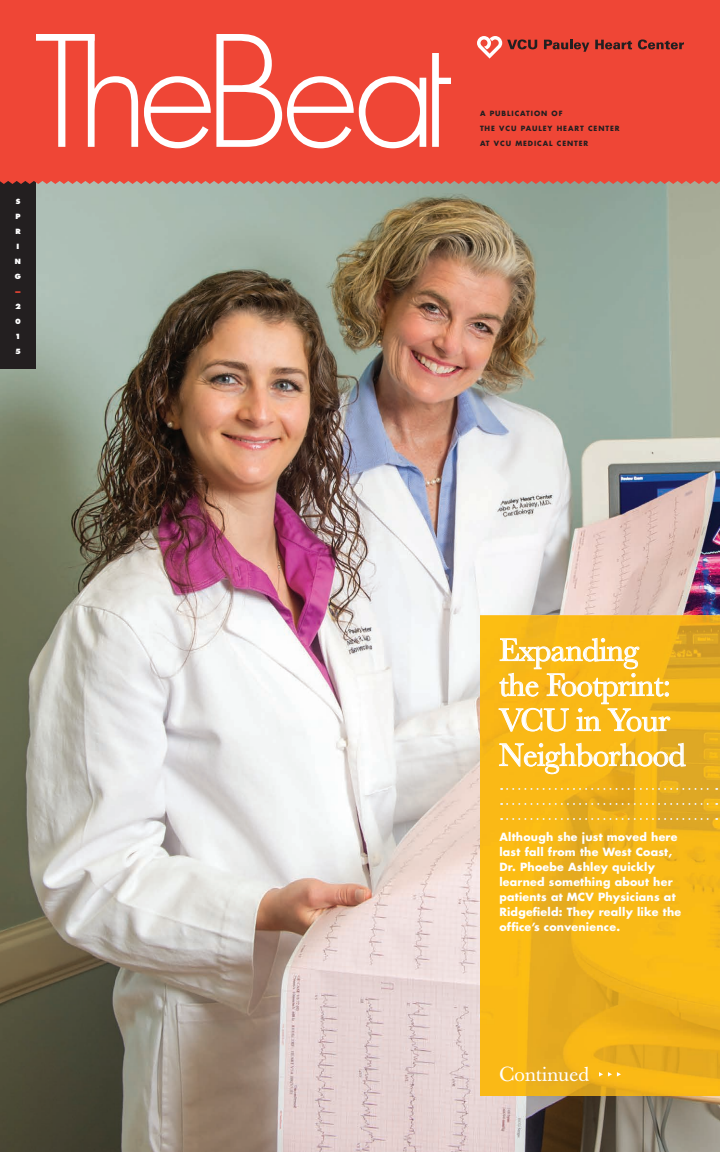
<style>
.page{position:relative;width:720px;height:1152px;background:#fff}
.page>*{position:absolute;margin:0;border:0;box-sizing:border-box;transform-origin:0 0}
.t1{font:33px/35px "Baskerville";letter-spacing:-.02em;color:#fff}
.t2{font:20px "Baskerville";letter-spacing:.01em;color:#fff}
.t3{font:700 11px/15px "Futura";letter-spacing:.02em;color:#fff}
.t4{font:700 7px/15px "Futura";letter-spacing:.13em;color:#231f20}
.t5{font:800 7px/15px "Futura";color:#fff}
.t6{font:800 7px "Futura";color:#ef4635}
</style>
<div class="page">
<img style="left:0;top:184px;width:720px;height:968px">
<img style="left:480px;top:616px;width:240px;height:480px">
<div style="left:0;top:150px;width:36px;height:219px;background:#231f20"></div>
<svg style="left:499px;top:638px;width:171px;height:94px;background:#f9c33e"></svg>
<svg style="left:499px;top:743px;width:187px;height:31px;background:#f5c346"></svg>
<svg style="left:599px;top:1072px;width:22px;height:5px"></svg>
<svg style="left:501px;top:818px;width:216px;height:2px"></svg>
<svg style="left:501px;top:803px;width:216px;height:2px"></svg>
<svg style="left:501px;top:788px;width:216px;height:2px"></svg>
<div style="left:0;top:0;width:720px;height:184px;background:#ef4636"></div>
<svg style="left:36px;top:34px;width:102px;height:113px"></svg>
<svg style="left:144px;top:34px;width:282px;height:114px"></svg>
<svg style="left:432px;top:53px;width:19px;height:94px"></svg>
<svg style="left:477px;top:36px;width:60px;height:23px"></svg>
<svg style="left:544px;top:40px;width:45px;height:12px"></svg>
<svg style="left:595px;top:40px;width:37px;height:9px"></svg>
<svg style="left:638px;top:39px;width:46px;height:10px"></svg>
<p class="t5" style="left:15px;top:193px;width:8px">S<br>P<br>R<br>I<br>N<br>G</p>
<p class="t6" style="left:14px;top:287px;width:8px">—</p>
<p class="t5" style="left:15px;top:298px;width:7px;text-align:justify">2<br>0<br>1<br>5</p>
<p class="t4" style="left:480px;top:106px;width:141px">A PUBLICATION OF<br>THE VCU PAULEY HEART CENTER<br>AT VCU MEDICAL CENTER</p>
<h1 class="t1" style="left:499px;top:632px;width:188px">Expanding the Footprint:<br>VCU in Your<br>Neighborhood</h1>
<p class="t3" style="left:499px;top:829px;width:183px">Although she just moved here last fall from the West Coast,<br>Dr. Phoebe Ashley quickly learned something about her patients at MCV Physicians at<br>Ridgefield: They really like the office’s convenience.</p>
<h2 class="t2" style="left:499px;top:1062px;width:91px">Continued</h2>
</div>
